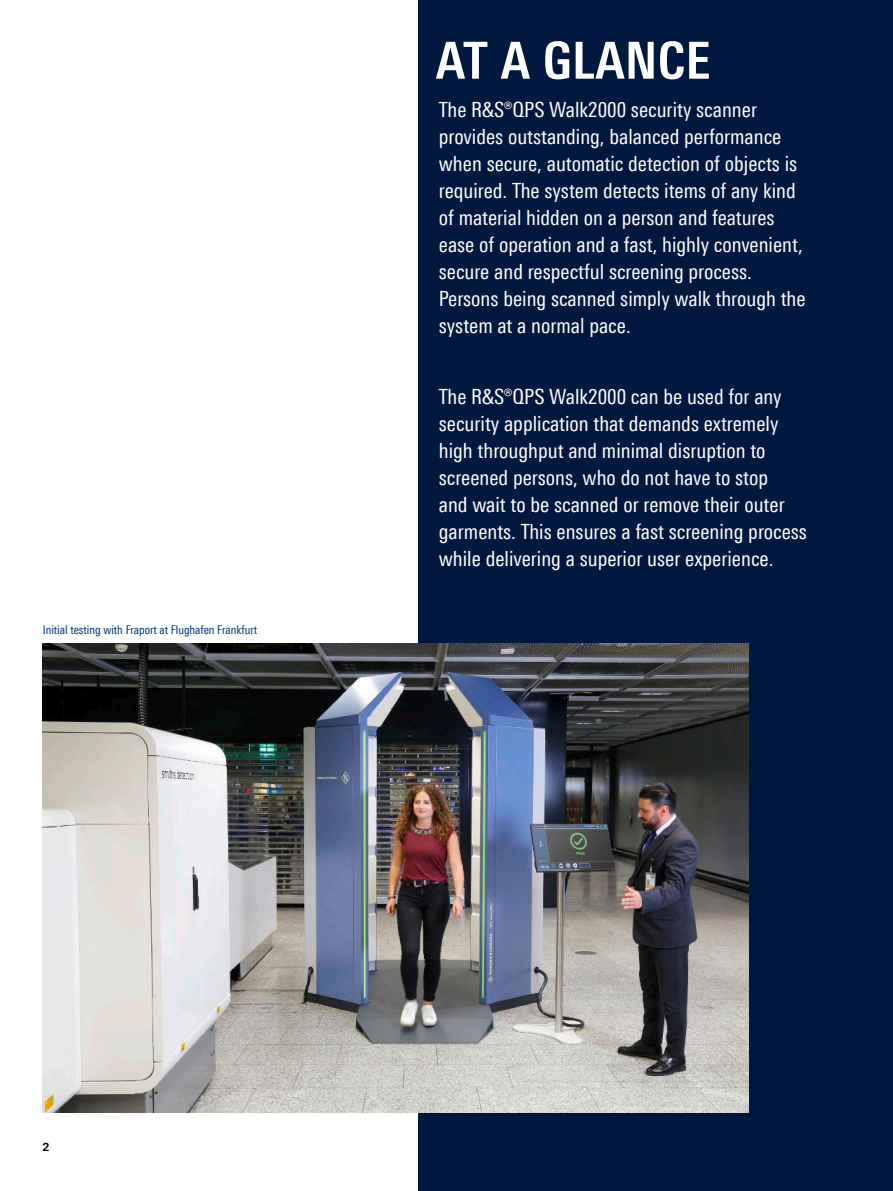
<style>
.page{position:relative;width:893px;height:1191px;background:#fff}
.page>*{position:absolute;margin:0;border:0;box-sizing:border-box;transform-origin:0 0}
.t1{font:700 condensed 51px "Linotype Universfor RS";letter-spacing:.01em;color:#fff}
.t2{font:condensed 21px/27px "Linotype Universfor RS";color:#fff}
.t3{font:condensed 12px "Linotype Universfor RS";color:#003872}
.t4{font:700 11.25px "Linotype Universfor RS";color:#000}
</style>
<div class="page">
<div style="left:419px;top:0;width:474px;height:1191px;background:#00173f"></div>
<img style="left:43px;top:643px;width:705px;height:469px">
<p class="t3" style="left:43px;top:625px;width:216px">Initial testing with Fraport at Flughafen Frankfurt</p>
<h1 class="t1" style="left:436px;top:41px;width:276px">AT A GLANCE</h1>
<p class="t2" style="left:439px;top:96px;width:368px">The R&amp;S®QPS Walk2000 security scanner provides outstanding, balanced performance when secure, automatic detection of objects is required. The system detects items of any kind of material hidden on a person and features ease of operation and a fast, highly convenient, secure and respectful screening process.<br>Persons being scanned simply walk through the system at a normal pace.</p>
<p class="t2" style="left:439px;top:383px;width:370px">The R&amp;S®QPS Walk2000 can be used for any security application that demands extremely high throughput and minimal disruption to screened persons, who do not have to stop<br>and wait to be scanned or remove their outer garments. This ensures a fast screening process while delivering a superior user experience.</p>
<p class="t4" style="left:43px;top:1142px;width:9px">2</p>
</div>
